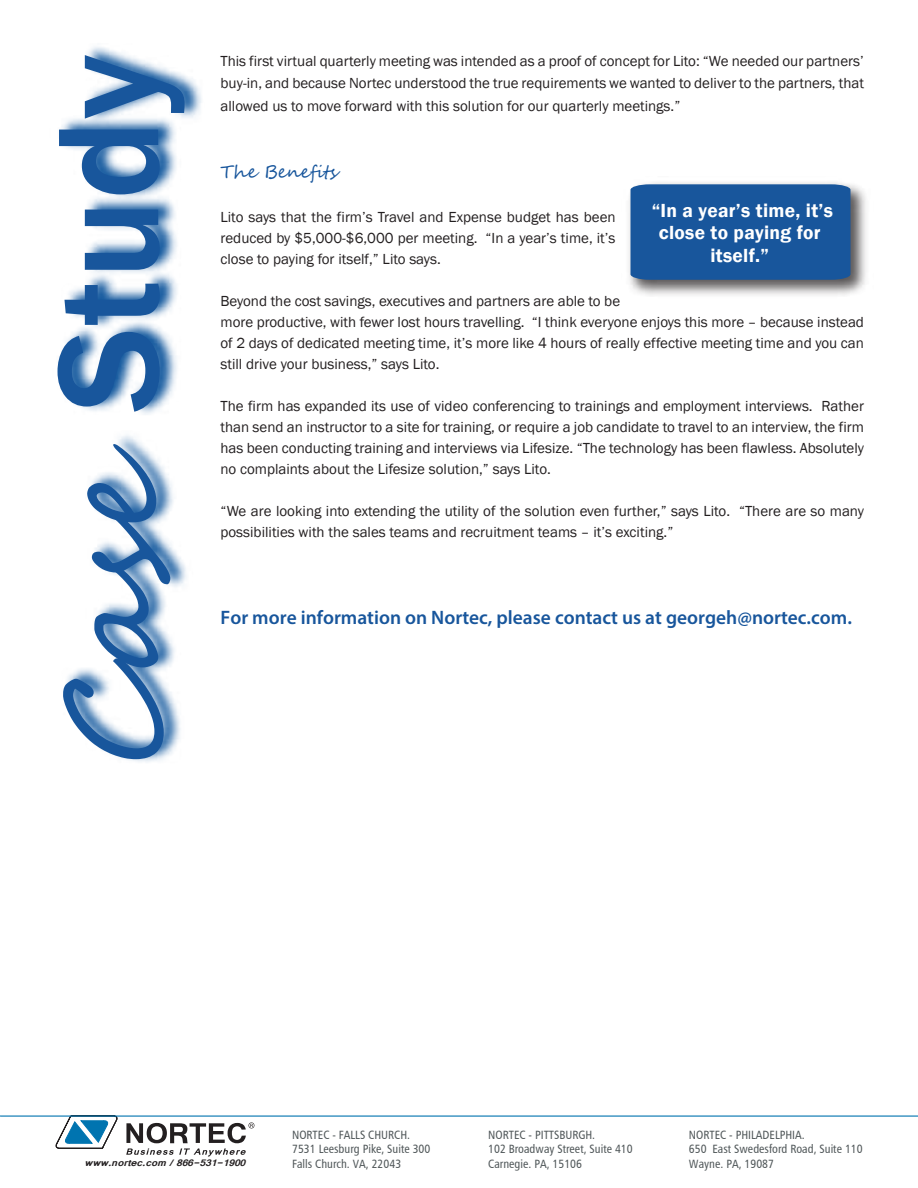
<style>
.page{position:relative;width:918px;height:1188px;background:#fff}
.page>*{position:absolute;margin:0;border:0;box-sizing:border-box;transform-origin:0 0}
.t1{font:500 148.8px "Franklin Gothic";color:#18569c}
.t2{font:600 19.5px "Myriad Pro";color:#18569c}
.t3{font:600 19.5px/22.5px "Franklin Gothic";letter-spacing:.015em;color:#fff;text-align:center}
.t4{font:18px "Segoe Script";color:#18569c}
.t5{font:15px/21px "Franklin Gothic";color:#231f20;text-align:justify}
.t6{font:12px/14.4px "Humanist 777 BT Roman Condensed B";color:#51585a}
.t7{font:italic 700 10.2px "Vrinda";color:#231f20;scale:1.16 1}
.s1{font-family:"Segoe Script";font-weight:400;font-size:130.2px}
</style>
<div class="page">
<img style="left:60px;top:47px;width:142px;height:715px">
<svg style="left:54px;top:1115px;width:65px;height:34px"></svg>
<svg style="left:126px;top:1122px;width:128px;height:35px"></svg>
<img style="left:629px;top:182px;width:237px;height:114px">
<div style="left:631px;top:184px;width:219px;height:96px;background:#18569c"></div>
<div style="left:195px;top:146px;width:12px;height:64px;background:#fff"></div>
<hr style="left:0;top:1116px;width:918px;height:1px;background:#0074b0">
<h1 class="t1" style="left:17px;top:767px;width:715px;rotate:-90deg"><span class="s1">Case</span> Study</h1>
<p class="t5" style="left:220px;top:50px;width:645px;line-height:22.5px">This first virtual quarterly meeting was intended as a proof of concept for Lito: “We needed our partners’ buy-in, and because Nortec understood the true requirements we wanted to deliver to the partners, that allowed us to move forward with this solution for our quarterly meetings.”</p>
<p class="t4" style="left:220px;top:157px;width:118px">The Benefits</p>
<p class="t5" style="left:220px;top:206px;width:397px">Lito says that the firm’s Travel and Expense budget has been reduced by $5,000-$6,000 per meeting. “In a year’s time, it’s close to paying for itself,” Lito says.</p>
<p class="t5" style="left:220px;top:290px;width:645px;text-align:left">Beyond the cost savings, executives and partners are able to be<br>more productive, with fewer lost hours travelling. “I think everyone enjoys this more – because instead of 2 days of dedicated meeting time, it’s more like 4 hours of really effective meeting time and you can still drive your business,” says Lito.</p>
<p class="t5" style="left:220px;top:395px;width:645px">The firm has expanded its use of video conferencing to trainings and employment interviews. Rather than send an instructor to a site for training, or require a job candidate to travel to an interview, the firm has been conducting training and interviews via Lifesize. “The technology has been flawless. Absolutely no complaints about the Lifesize solution,” says Lito.</p>
<p class="t5" style="left:220px;top:500px;width:645px">“We are looking into extending the utility of the solution even further,” says Lito. “There are so many possibilities with the sales teams and recruitment teams – it’s exciting.”</p>
<h2 class="t3" style="left:652px;top:199px;width:183px">“In a year’s time, it’s close to paying for itself.”</h2>
<h2 class="t2" style="left:220px;top:605px;width:633px">For more information on Nortec, please contact us at georgeh@nortec.com.</h2>
<p class="t6" style="left:292px;top:1127px;width:140px">NORTEC - FALLS CHURCH.<br>7531 Leesburg Pike, Suite 300<br>Falls Church. VA, 22043</p>
<p class="t6" style="left:488px;top:1127px;width:146px">NORTEC - PITTSBURGH.<br>102 Broadway Street, Suite 410<br>Carnegie. PA, 15106</p>
<p class="t6" style="left:689px;top:1127px;width:175px">NORTEC - PHILADELPHIA.<br>650 East Swedesford Road, Suite 110</p>
<p class="t7" style="left:84px;top:1156px;width:143px">www.nortec.com /866-531-1900</p>
<p class="t6" style="left:689px;top:1156px;width:87px">Wayne. PA, 19087</p>
</div>
